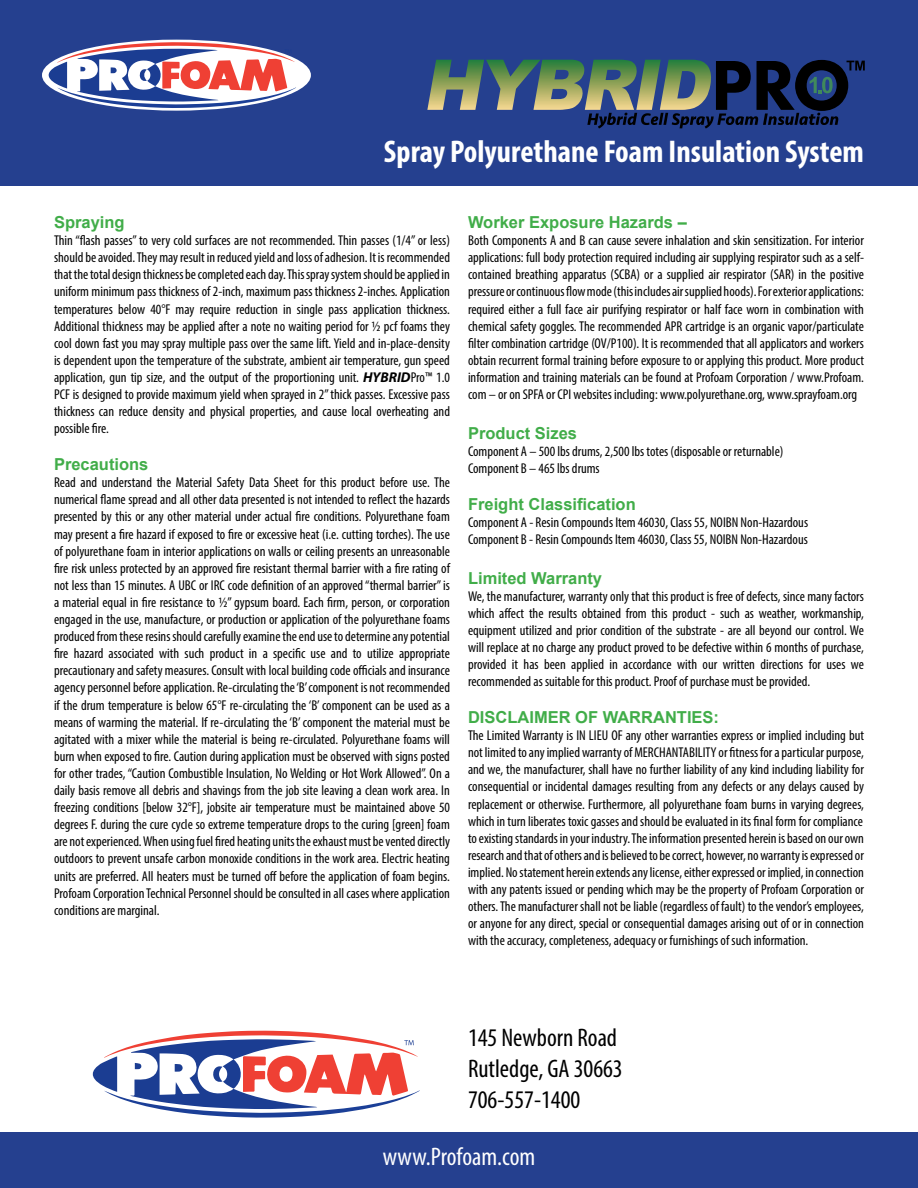
<style>
.page{position:relative;width:918px;height:1188px;background:#fff}
.page>*{position:absolute;margin:0;border:0;box-sizing:border-box;transform-origin:0 0}
.t1{font:700 condensed 31.5px "Myriad Pro";color:#fff}
.t2{font:condensed 25.5px/30.6px "Myriad Pro";color:#000}
.t3{font:condensed 25.5px "Myriad Pro";color:#fff}
.t4{font:700 16.5px "Arial";color:#41ad49}
.t5{font:condensed 14.25px/17.1px "Myriad Pro";color:#000;text-align:justify}
.s1{font-weight:700;font-style:italic;font-stretch:normal}
</style>
<div class="page">
<div style="left:0;top:1132px;width:918px;height:56px;background:#25408f"></div>
<div style="left:0;top:0;width:918px;height:186px;background:#25408f"></div>
<div style="left:42px;top:40px;width:269px;height:71px;background:#fff;border-radius:50%"></div>
<svg style="left:48px;top:42px;width:248px;height:66px"></svg>
<img style="left:427px;top:60px;width:57px;height:50px">
<img style="left:486px;top:60px;width:47px;height:50px">
<img style="left:533px;top:60px;width:54px;height:50px">
<svg style="left:587px;top:60px;width:278px;height:69px"></svg>
<svg style="left:92px;top:1031px;width:328px;height:87px"></svg>
<h1 class="t1" style="left:384px;top:132px;width:482px">Spray Polyurethane Foam Insulation System</h1>
<p class="t4" style="left:54px;top:211px;width:72px">Spraying</p>
<p class="t5" style="left:54px;top:232px;width:398px">Thin “flash passes” to very cold surfaces are not recommended. Thin passes (1/4” or less) should be avoided. They may result in reduced yield and loss of adhesion. It is recommended that the total design thickness be completed each day. This spray system should be applied in uniform minimum pass thickness of 2-inch, maximum pass thickness 2-inches. Application temperatures below 40°F may require reduction in single pass application thickness.<br>Additional thickness may be applied after a note no waiting period for ½ pcf foams they cool down fast you may spray multiple pass over the same lift. Yield and in-place-density is dependent upon the temperature of the substrate, ambient air temperature, gun speed application, gun tip size, and the output of the proportioning unit. <span class="s1">HYBRID</span>Pro™ 1.0<br>PCF is designed to provide maximum yield when sprayed in 2” thick passes. Excessive pass thickness can reduce density and physical properties, and cause local overheating and possible fire.</p>
<p class="t4" style="left:54px;top:453px;width:96px">Precautions</p>
<p class="t5" style="left:54px;top:474px;width:398px">Read and understand the Material Safety Data Sheet for this product before use. The numerical flame spread and all other data presented is not intended to reflect the hazards presented by this or any other material under actual fire conditions. Polyurethane foam may present a fire hazard if exposed to fire or excessive heat (i.e. cutting torches). The use of polyurethane foam in interior applications on walls or ceiling presents an unreasonable fire risk unless protected by an approved fire resistant thermal barrier with a fire rating of not less than 15 minutes. A UBC or IRC code definition of an approved “thermal barrier” is a material equal in fire resistance to ½” gypsum board. Each firm, person, or corporation engaged in the use, manufacture, or production or application of the polyurethane foams produced from these resins should carefully examine the end use to determine any potential fire hazard associated with such product in a specific use and to utilize appropriate precautionary and safety measures. Consult with local building code officials and insurance agency personnel before application. Re-circulating the ‘B’ component is not recommended if the drum temperature is below 65°F re-circulating the ‘B’ component can be used as a means of warming the material. If re-circulating the ‘B’ component the material must be agitated with a mixer while the material is being re-circulated. Polyurethane foams will burn when exposed to fire. Caution during application must be observed with signs posted for other trades, “Caution Combustible Insulation, No Welding or Hot Work Allowed”. On a daily basis remove all debris and shavings from the job site leaving a clean work area. In freezing conditions [below 32°F], jobsite air temperature must be maintained above 50 degrees F. during the cure cycle so extreme temperature drops to the curing [green] foam are not experienced. When using fuel fired heating units the exhaust must be vented directly outdoors to prevent unsafe carbon monoxide conditions in the work area. Electric heating units are preferred. All heaters must be turned off before the application of foam begins.<br>Profoam Corporation Technical Personnel should be consulted in all cases where application conditions are marginal.</p>
<p class="t4" style="left:468px;top:211px;width:220px">Worker Exposure Hazards –</p>
<p class="t5" style="left:468px;top:232px;width:398px">Both Components A and B can cause severe inhalation and skin sensitization. For interior applications: full body protection required including air supplying respirator such as a self&shy;contained breathing apparatus (SCBA) or a supplied air respirator (SAR) in the positive pressure or continuous flow mode (this includes air supplied hoods). For exterior applications: required either a full face air purifying respirator or half face worn in combination with chemical safety goggles. The recommended APR cartridge is an organic vapor/particulate filter combination cartridge (OV/P100). It is recommended that all applicators and workers obtain recurrent formal training before exposure to or applying this product. More product information and training materials can be found at Profoam Corporation / www.Profoam. com – or on SPFA or CPI websites including: www.polyurethane.org, www.sprayfoam.org</p>
<p class="t4" style="left:468px;top:422px;width:111px">Product Sizes</p>
<p class="t5" style="left:468px;top:442px;width:317px">Component A – 500 lbs drums, 2,500 lbs totes (disposable or returnable)<br>Component B – 465 lbs drums</p>
<p class="t4" style="left:468px;top:493px;width:169px">Freight Classification</p>
<p class="t5" style="left:468px;top:513px;width:342px">Component A - Resin Compounds Item 46030, Class 55, NOIBN Non-Hazardous<br>Component B - Resin Compounds Item 46030, Class 55, NOIBN Non-Hazardous</p>
<p class="t4" style="left:468px;top:567px;width:136px">Limited Warranty</p>
<p class="t5" style="left:468px;top:587px;width:398px">We, the manufacturer, warranty only that this product is free of defects, since many factors which affect the results obtained from this product - such as weather, workmanship, equipment utilized and prior condition of the substrate - are all beyond our control. We will replace at no charge any product proved to be defective within 6 months of purchase, provided it has been applied in accordance with our written directions for uses we recommended as suitable for this product. Proof of purchase must be provided.</p>
<p class="t4" style="left:468px;top:706px;width:253px">DISCLAIMER OF WARRANTIES:</p>
<p class="t5" style="left:468px;top:727px;width:398px">The Limited Warranty is IN LIEU OF any other warranties express or implied including but not limited to any implied warranty of MERCHANTABILITY or fitness for a particular purpose, and we, the manufacturer, shall have no further liability of any kind including liability for consequential or incidental damages resulting from any defects or any delays caused by replacement or otherwise. Furthermore, all polyurethane foam burns in varying degrees, which in turn liberates toxic gasses and should be evaluated in its final form for compliance to existing standards in your industry. The information presented herein is based on our own research and that of others and is believed to be correct, however, no warranty is expressed or implied. No statement herein extends any license, either expressed or implied, in connection with any patents issued or pending which may be the property of Profoam Corporation or others. The manufacturer shall not be liable (regardless of fault) to the vendor’s employees, or anyone for any direct, special or consequential damages arising out of or in connection with the accuracy, completeness, adequacy or furnishings of such information.</p>
<h2 class="t2" style="left:468px;top:1022px;width:156px">145 Newborn Road<br>Rutledge, GA 30663<br>706-557-1400</h2>
<h2 class="t3" style="left:383px;top:1141px;width:154px">www.Profoam.com</h2>
</div>
